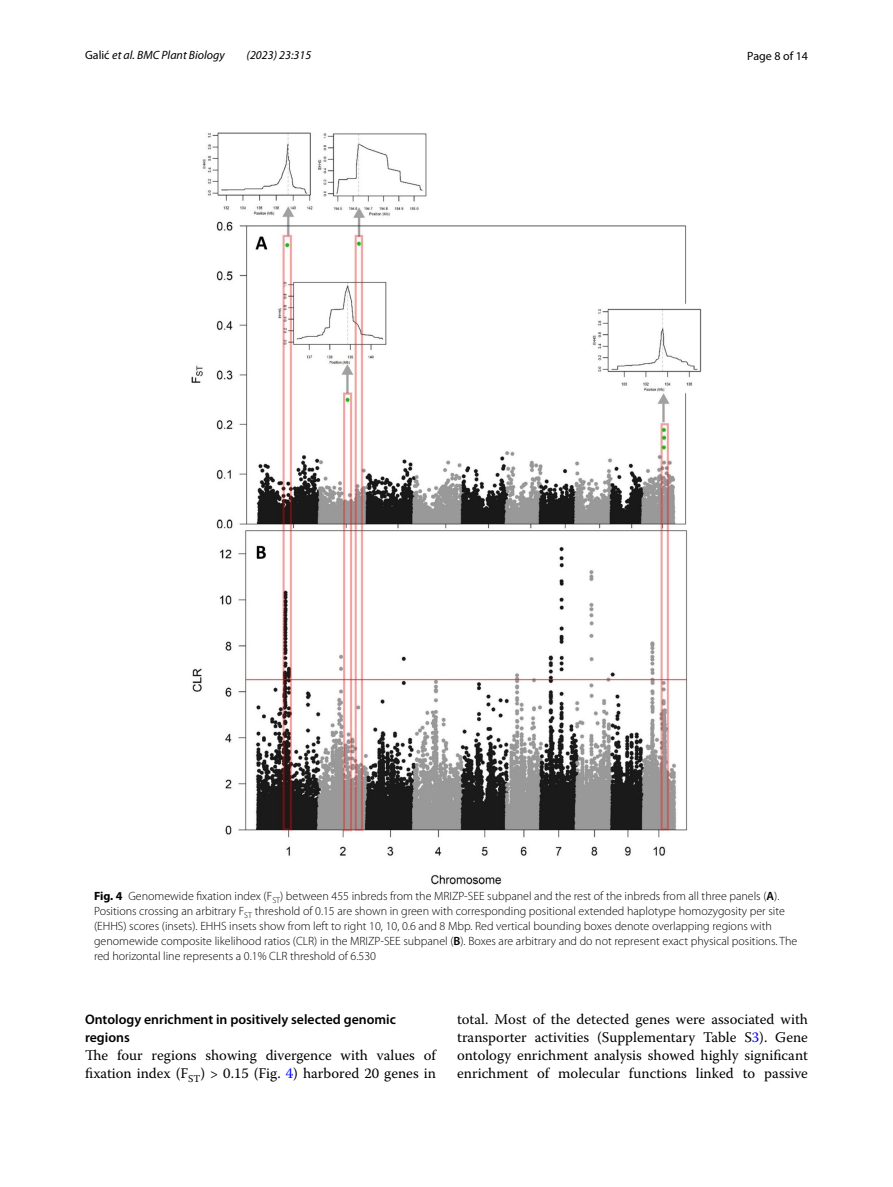
<style>
.page{position:relative;width:893px;height:1187px;background:#fff}
.page>*{position:absolute;margin:0;border:0;box-sizing:border-box;transform-origin:0 0}
.t1{font:14.7px/18px "Warnock Pro";color:#000}
.t2{font:600 13.8px/18px "Myriad Pro";color:#000}
.t3{font:300 12px/15px "Myriad Pro";color:#000}
.t4{font:italic 12px "Myriad Pro";color:#000}
.t5{font:12px "Myriad Pro";color:#000}
.s1{font-style:normal}
.s2{font-weight:700}
.s3{font-weight:600}
.s4{color:#00f}
</style>
<div class="page">
<img style="left:191px;top:133px;width:511px;height:751px">
<p class="t4" style="left:85px;top:48px;width:141px"><span class="s1">Galić</span> et al. BMC Plant Biology</p>
<p class="t4" style="left:247px;top:48px;width:66px">(2023) 23:315</p>
<p class="t5" style="left:747px;top:48px;width:62px">Page 8 of 14</p>
<p class="t3" style="left:94px;top:888px;width:705px"><span class="s2">Fig. 4</span> Genomewide fixation index (F<sub>ST</sub>) between 455 inbreds from the MRIZP-SEE subpanel and the rest of the inbreds from all three panels (<span class="s3">A</span>).<br>Positions crossing an arbitrary F<sub>ST</sub> threshold of 0.15 are shown in green with corresponding positional extended haplotype homozygosity per site (EHHS) scores (insets). EHHS insets show from left to right 10, 10, 0.6 and 8 Mbp. Red vertical bounding boxes denote overlapping regions with genomewide composite likelihood ratios (CLR) in the MRIZP-SEE subpanel (<span class="s3">B</span>). Boxes are arbitrary and do not represent exact physical positions. The red horizontal line represents a 0.1% CLR threshold of 6.530</p>
<p class="t2" style="left:85px;top:1009px;width:312px">Ontology enrichment in positively selected genomic regions</p>
<p class="t1" style="left:85px;top:1045px;width:352px">The four regions showing divergence with values of fixation index (F<sub>ST</sub>) &gt; 0.15 (Fig. <span class="s4">4</span>) harbored 20 genes in</p>
<p class="t1" style="left:457px;top:1010px;width:352px;text-align:justify">total. Most of the detected genes were associated with transporter activities (Supplementary Table S<span class="s4">3</span>). Gene ontology enrichment analysis showed highly significant enrichment of molecular functions linked to passive</p>
</div>
